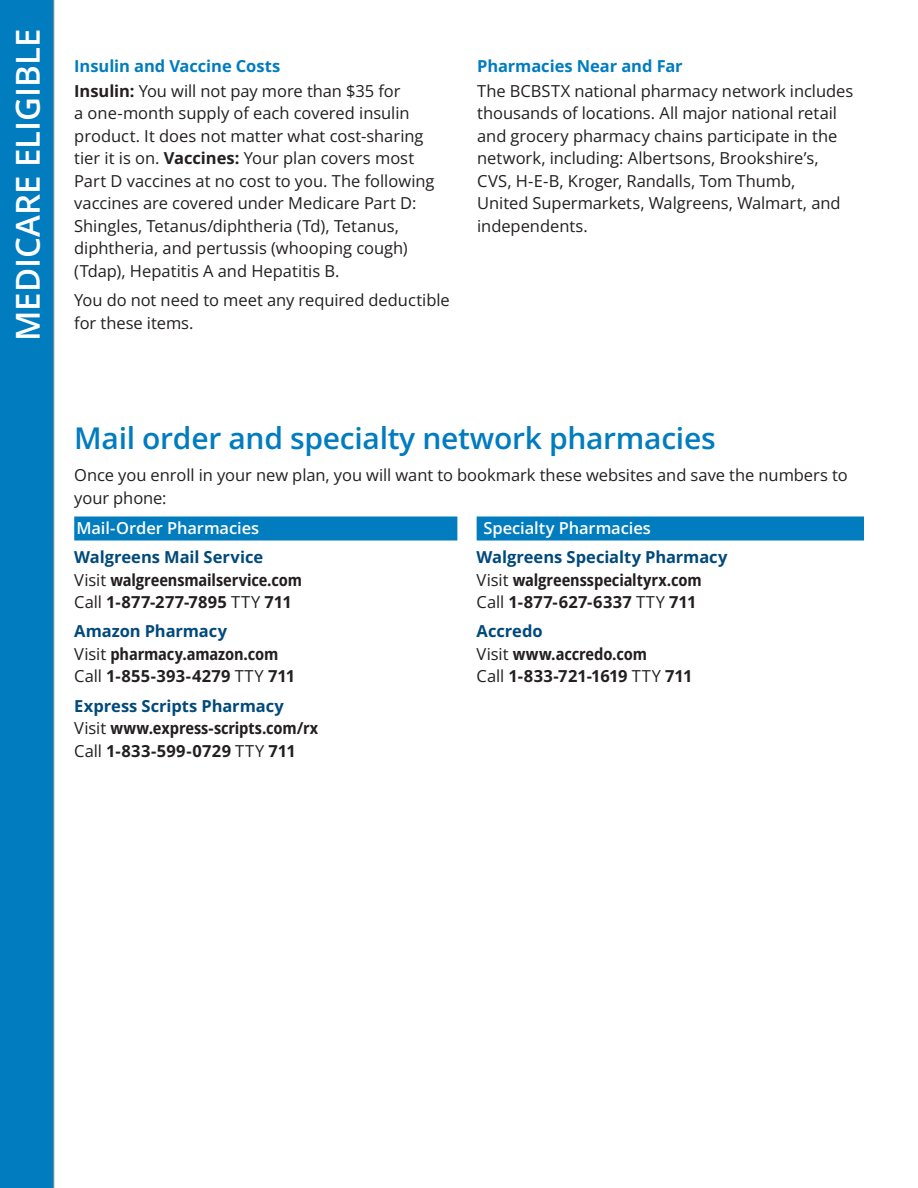
<style>
.page{position:relative;width:918px;height:1188px;background:#fff}
.page>*{position:absolute;margin:0;border:0;box-sizing:border-box;transform-origin:0 0}
.t1{font:600 33px "Open Sans";color:#fff}
.page_header{font:600 30px "Open Sans";letter-spacing:-.01em;color:#007cbf}
.Body{font:16.5px/22.5px "Open Sans";color:#231f20}
.Body-2{font:700 semi-condensed 16.5px/22.5px "Open Sans";letter-spacing:-.01em;color:#231f20}
.Body-3{font:700 16.5px/22.5px "Open Sans";color:#00497b}
.Body-4{font:700 16.5px/22.5px "Open Sans";letter-spacing:-.005em;color:#231f20}
.sub-tier_3{font:700 16.5px "Open Sans";letter-spacing:-.005em;color:#007cbf}
.enroll_guide_header{font:600 16.5px "Open Sans";letter-spacing:-.005em;color:#fff}
.s1{font-weight:700}
.s2{font-stretch:normal;color:#00497b}
.s3{font-weight:400;font-stretch:normal}
.s4{font-stretch:normal}
.s5{font-weight:400;color:#231f20}
.s6{font-stretch:semi-condensed;color:#231f20}
.s7{color:#231f20}
.s8{color:#00497b}
.s9{font-weight:400}
.s10{font-stretch:semi-condensed}
</style>
<div class="page">
<div style="left:0;top:0;width:54px;height:1188px;background:#007cbf"></div>
<div style="left:74px;top:517px;width:383px;height:24px;background:#007cbf"></div>
<div style="left:477px;top:517px;width:387px;height:24px;background:#007cbf"></div>
<h1 class="t1" style="left:5px;top:341px;width:314px;rotate:-90deg">MEDICARE ELIGIBLE</h1>
<p class="sub-tier_3" style="left:74px;top:54px;width:208px">Insulin and Vaccine Costs</p>
<p class="Body" style="left:74px;top:79px;width:362px"><span class="s1">Insulin:</span> You will not pay more than $35 for<br>a one-month supply of each covered insulin product. It does not matter what cost-sharing tier it is on. <span class="s1">Vaccines:</span> Your plan covers most Part D vaccines at no cost to you. The following vaccines are covered under Medicare Part D:<br>Shingles, Tetanus/diphtheria (Td), Tetanus, diphtheria, and pertussis (whooping cough) (Tdap), Hepatitis A and Hepatitis B.</p>
<p class="Body" style="left:74px;top:288px;width:377px">You do not need to meet any required deductible for these items.</p>
<p class="sub-tier_3" style="left:477px;top:54px;width:207px">Pharmacies Near and Far</p>
<p class="Body" style="left:477px;top:79px;width:378px">The BCBSTX national pharmacy network includes thousands of locations. All major national retail and grocery pharmacy chains participate in the network, including: Albertsons, Brookshire’s, CVS, H-E-B, Kroger, Randalls, Tom Thumb,<br>United Supermarkets, Walgreens, Walmart, and independents.</p>
<h1 class="page_header" style="left:74px;top:417px;width:643px">Mail order and specialty network pharmacies</h1>
<p class="Body" style="left:74px;top:464px;width:775px">Once you enroll in your new plan, you will want to bookmark these websites and save the numbers to your phone:</p>
<p class="enroll_guide_header" style="left:76px;top:516px;width:184px">Mail-Order Pharmacies</p>
<p class="Body-2" style="left:74px;top:545px;width:229px"><span class="s2">Walgreens Mail Service<br></span><span class="s3">Visit</span> walgreensmailservice.com<br><span class="s3">Call</span> <span class="s4">1-877-277-7895</span> <span class="s3">TTY</span> <span class="s4">711</span></p>
<p class="Body-2" style="left:74px;top:620px;width:223px"><span class="s2">Amazon Pharmacy<br></span><span class="s3">Visit</span> pharmacy.amazon.com<br><span class="s3">Call</span> <span class="s4">1-855-393-4279</span> <span class="s3">TTY</span> <span class="s4">711</span></p>
<p class="Body-2" style="left:74px;top:694px;width:246px"><span class="s2">Express Scripts Pharmacy<br></span><span class="s3">Visit</span> www.express-scripts.com/rx<br><span class="s3">Call</span> <span class="s4">1-833-599-0729</span> <span class="s3">TTY</span> <span class="s4">711</span></p>
<p class="enroll_guide_header" style="left:483px;top:516px;width:169px">Specialty Pharmacies</p>
<p class="Body-3" style="left:477px;top:545px;width:252px">Walgreens Specialty Pharmacy<br><span class="s5">Visit</span> <span class="s6">walgreensspecialtyrx.com<br></span><span class="s5">Call</span> <span class="s7">1-877-627-6337</span> <span class="s5">TTY</span> <span class="s7">711</span></p>
<p class="Body-4" style="left:477px;top:620px;width:217px"><span class="s8">Accredo<br></span><span class="s9">Visit</span> <span class="s10">www.accredo.com<br></span><span class="s9">Call</span> 1-833-721-1619 <span class="s9">TTY</span> 711</p>
</div>
